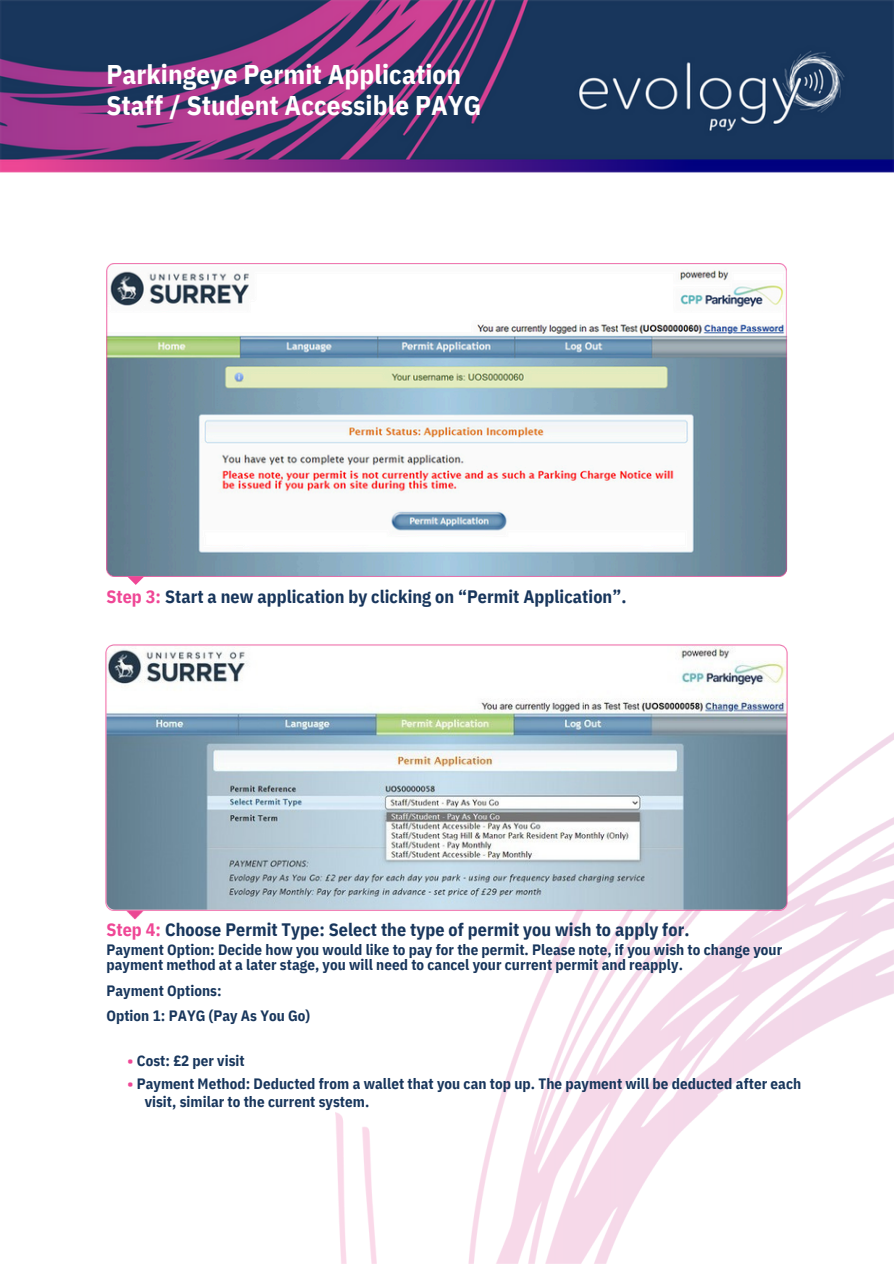
<style>
.page{position:relative;width:894px;height:1264px;background:#fff}
.page>*{position:absolute;margin:0;border:0;box-sizing:border-box;transform-origin:0 0}
.t1{font:700 27px/31.5px "IBM Plex Sans Cond";letter-spacing:.005em;color:#fff}
.t2{font:700 18px "IBM Plex Sans Cond";letter-spacing:.005em;color:#18365c}
.t3{font:700 15px/14.7px "IBM Plex Sans Cond";letter-spacing:.005em;color:#18365c}
.s1{color:#ef4796}
</style>
<div class="page">
<img style="left:336px;top:733px;width:557px;height:530px">
<img style="left:0;top:0;width:893px;height:173px">
<img style="left:106px;top:264px;width:680px;height:312px">
<svg style="left:127px;top:576px;width:17px;height:9px"></svg>
<img style="left:105px;top:644px;width:689px;height:282px">
<p class="t1" style="left:106px;top:58px;width:376px">Parkingeye Permit Application<br>Staff / Student Accessible PAYG</p>
<p class="t2" style="left:106px;top:584px;width:521px"><span class="s1">Step 3:</span> Start a new application by clicking on “Permit Application”.</p>
<h2 class="t2" style="left:106px;top:917px;width:584px"><span class="s1">Step 4:</span> Choose Permit Type: Select the type of permit you wish to apply for.</h2>
<p class="t3" style="left:106px;top:942px;width:677px">Payment Option: Decide how you would like to pay for the permit. Please note, if you wish to change your payment method at a later stage, you will need to cancel your current permit and reapply.</p>
<p class="t3" style="left:106px;top:982px;width:117px">Payment Options:</p>
<p class="t3" style="left:106px;top:1007px;width:205px">Option 1: PAYG (Pay As You Go)</p>
<p class="t3" style="left:128px;top:1053px;width:118px"><span class="s1">•</span> Cost: £2 per visit</p>
<p class="t3" style="left:128px;top:1075px;width:674px"><span class="s1">•</span> Payment Method: Deducted from a wallet that you can top up. The payment will be deducted after each</p>
<p class="t3" style="left:145px;top:1093px;width:226px">visit, similar to the current system.</p>
</div>
